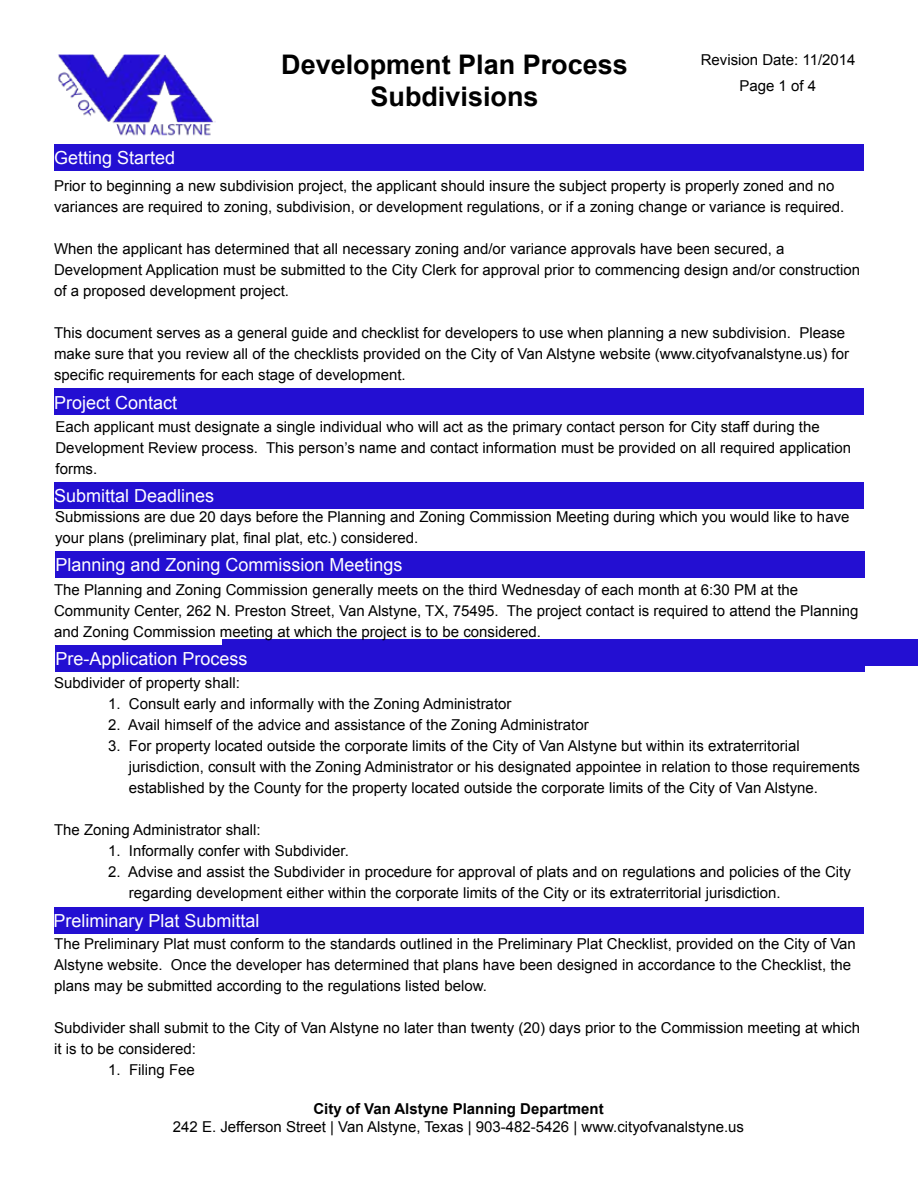
<style>
.page{position:relative;width:918px;height:1188px;background:#fff}
.page>*{position:absolute;margin:0;border:0;box-sizing:border-box;transform-origin:0 0}
.t1{font:700 27px/32.4px "Arial";color:#000;text-align:center}
.t2{font:18px "Arial";color:#fff}
.t3{font:15px/21px "Arial";color:#000}
.t4{font:700 15px "Arial";color:#000}
</style>
<div class="page">
<img style="left:58px;top:54px;width:158px;height:82px">
<div style="left:54px;top:144px;width:810px;height:27px;background:#230fd2"></div>
<div style="left:54px;top:389px;width:810px;height:26px;background:#230fd2"></div>
<div style="left:222px;top:639px;width:696px;height:26px;background:#230fd2"></div>
<div style="left:56px;top:552px;width:810px;height:26px;background:#230fd2"></div>
<div style="left:56px;top:645px;width:810px;height:27px;background:#230fd2"></div>
<div style="left:54px;top:907px;width:810px;height:26px;background:#230fd2"></div>
<div style="left:54px;top:482px;width:810px;height:26px;background:#230fd2"></div>
<p class="t2" style="left:54px;top:145px;width:123px">Getting Started</p>
<h1 class="t1" style="left:281px;top:48px;width:348px">Development Plan Process<br>Subdivisions</h1>
<p class="t3" style="left:701px;top:49px;width:156px">Revision Date: 11/2014</p>
<p class="t3" style="left:739px;top:75px;width:78px">Page 1 of 4</p>
<p class="t3" style="left:54px;top:175px;width:792px">Prior to beginning a new subdivision project, the applicant should insure the subject property is properly zoned and no variances are required to zoning, subdivision, or development regulations, or if a zoning change or variance is required.</p>
<p class="t3" style="left:54px;top:238px;width:808px">When the applicant has determined that all necessary zoning and/or variance approvals have been secured, a<br>Development Application must be submitted to the City Clerk for approval prior to commencing design and/or construction of a proposed development project.</p>
<p class="t3" style="left:54px;top:322px;width:797px">This document serves as a general guide and checklist for developers to use when planning a new subdivision. Please make sure that you review all of the checklists provided on the City of Van Alstyne website (www.cityofvanalstyne.us) for specific requirements for each stage of development.</p>
<p class="t2" style="left:54px;top:390px;width:125px">Project Contact</p>
<p class="t3" style="left:56px;top:416px;width:797px">Each applicant must designate a single individual who will act as the primary contact person for City staff during the<br>Development Review process. This person’s name and contact information must be provided on all required application forms.</p>
<p class="t3" style="left:55px;top:506px;width:796px">Submissions are due 20 days before the Planning and Zoning Commission Meeting during which you would like to have your plans (preliminary plat, final plat, etc.) considered.</p>
<p class="t2" style="left:56px;top:553px;width:349px">Planning and Zoning Commission Meetings</p>
<p class="t3" style="left:54px;top:579px;width:806px">The Planning and Zoning Commission generally meets on the third Wednesday of each month at 6:30 PM at the<br>Community Center, 262 N. Preston Street, Van Alstyne, TX, 75495. The project contact is required to attend the Planning and Zoning Commission meeting at which the project is to be considered.</p>
<p class="t2" style="left:56px;top:646px;width:194px">Pre-Application Process</p>
<p class="t3" style="left:54px;top:672px;width:187px">Subdivider of property shall:</p>
<p class="t3" style="left:108px;top:693px;width:405px">1. Consult early and informally with the Zoning Administrator</p>
<p class="t3" style="left:108px;top:714px;width:482px">2. Avail himself of the advice and assistance of the Zoning Administrator</p>
<p class="t3" style="left:129px;top:735px;width:733px;text-indent:-21px">3. For property located outside the corporate limits of the City of Van Alstyne but within its extraterritorial jurisdiction, consult with the Zoning Administrator or his designated appointee in relation to those requirements established by the County for the property located outside the corporate limits of the City of Van Alstyne.</p>
<p class="t3" style="left:54px;top:819px;width:208px">The Zoning Administrator shall:</p>
<p class="t3" style="left:108px;top:840px;width:242px">1. Informally confer with Subdivider.</p>
<p class="t3" style="left:129px;top:861px;width:724px;text-indent:-21px">2. Advise and assist the Subdivider in procedure for approval of plats and on regulations and policies of the City regarding development either within the corporate limits of the City or its extraterritorial jurisdiction.</p>
<p class="t2" style="left:54px;top:483px;width:162px">Submittal Deadlines</p>
<p class="t2" style="left:54px;top:908px;width:208px">Preliminary Plat Submittal</p>
<p class="t3" style="left:54px;top:933px;width:803px">The Preliminary Plat must conform to the standards outlined in the Preliminary Plat Checklist, provided on the City of Van<br>Alstyne website. Once the developer has determined that plans have been designed in accordance to the Checklist, the plans may be submitted according to the regulations listed below.</p>
<p class="t3" style="left:54px;top:1017px;width:807px">Subdivider shall submit to the City of Van Alstyne no later than twenty (20) days prior to the Commission meeting at which it is to be considered:</p>
<p class="t3" style="left:108px;top:1059px;width:88px">1. Filing Fee</p>
<p class="t4" style="left:313px;top:1098px;width:292px">City of Van Alstyne Planning Department</p>
<p class="t3" style="left:173px;top:1116px;width:573px">242 E. Jefferson Street | Van Alstyne, Texas | 903-482-5426 | www.cityofvanalstyne.us</p>
</div>
